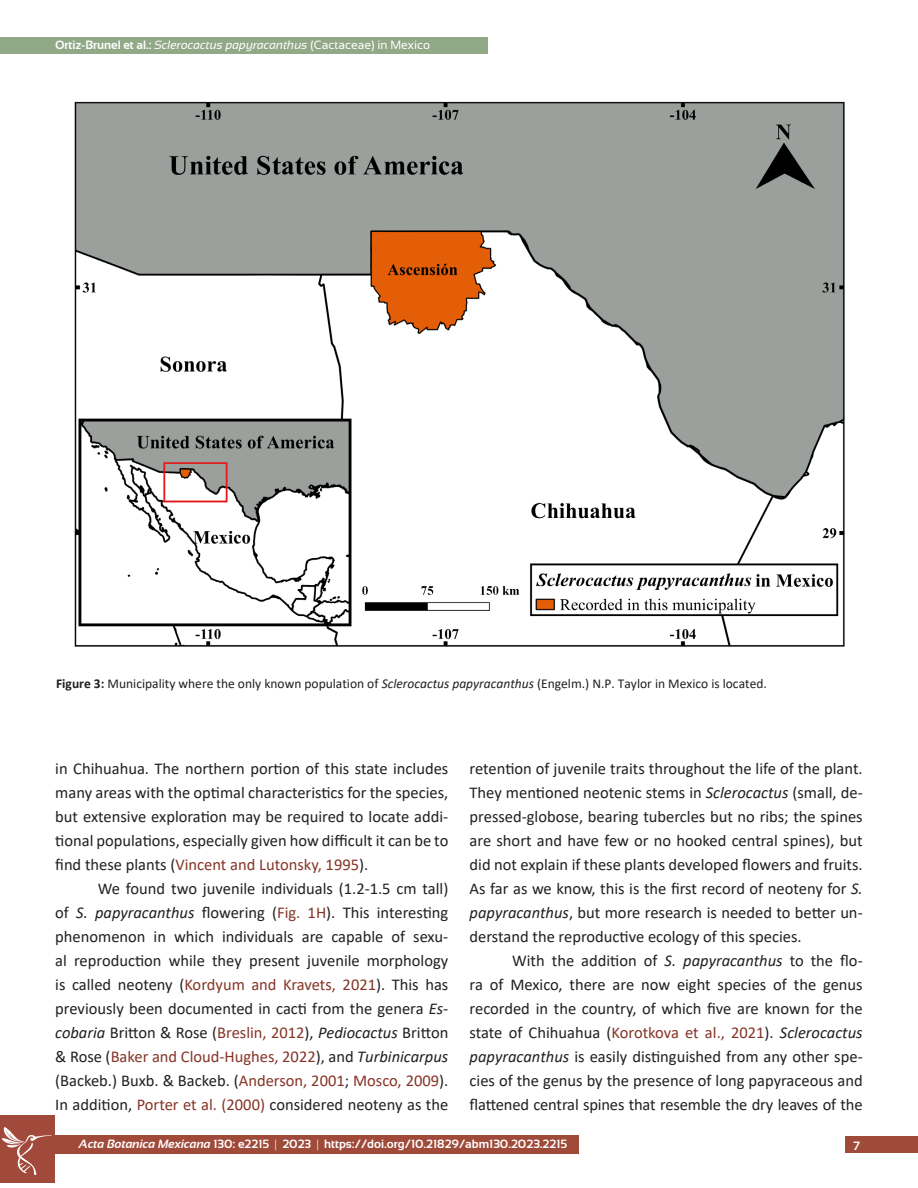
<style>
.page{position:relative;width:918px;height:1188px;background:#fff}
.page>*{position:absolute;margin:0;border:0;box-sizing:border-box;transform-origin:0 0}
.textobase{font:16.5px/24px "Calibri";color:#231f20;text-align:justify}
.sinsangria{font:16.5px/24px "Calibri";color:#231f20;text-align:justify}
.piefigura{font:13.5px "Calibri";color:#231f20}
.t1{font:700 12px "Sansation";color:#fff}
.t2{font:italic 12px "Sansation";color:#fff}
.t3{font:italic 700 12px "Sansation";color:#fff}
.s1{font-weight:700;font-style:normal}
.s2{font-style:normal}
.s3{font-weight:700}
.s4{font-style:italic}
.s5{color:#853427}
.s6{font-weight:300}
</style>
<div class="page">
<div style="left:846px;top:1136px;width:72px;height:17px;background:#a04a3a"></div>
<div style="left:0;top:37px;width:487px;height:17px;background:#91a987"></div>
<div style="left:0;top:1135px;width:578px;height:19px;background:#a04a3a"></div>
<div style="left:0;top:1115px;width:55px;height:67px;background:#a14a3b"></div>
<svg style="left:2px;top:1127px;width:50px;height:48px"></svg>
<img style="left:74px;top:101px;width:771px;height:546px">
<p class="t2" style="left:55px;top:38px;width:377px"><span class="s1">Ortiz-Brunel et al.:</span> Sclerocactus papyracanthus <span class="s2">(Cactaceae) in Mexico</span></p>
<p class="piefigura" style="left:56px;top:674px;width:712px"><span class="s3">Figure 3:</span> Municipality where the only known population of <span class="s4">Sclerocactus papyracanthus</span> (Engelm.) N.P. Taylor in Mexico is located.</p>
<p class="sinsangria" style="left:55px;top:756px;width:395px">in Chihuahua. The northern portion of this state includes many areas with the optimal characteristics for the species, but extensive exploration may be required to locate addi&shy;tional populations, especially given how difficult it can be to find these plants (<span class="s5">Vincent and Lutonsky, 1995</span>).</p>
<p class="textobase" style="left:55px;top:876px;width:395px;text-indent:43px">We found two juvenile individuals (1.2-1.5 cm tall) of <span class="s4">S. papyracanthus</span> flowering (<span class="s5">Fig. 1H</span>). This interesting phenomenon in which individuals are capable of sexu&shy;al reproduction while they present juvenile morphology is called neoteny (<span class="s5">Kordyum and Kravets, 2021</span>). This has previously been documented in cacti from the genera <span class="s4">Es&shy;cobaria</span> Britton &amp; Rose (<span class="s5">Breslin, 2012</span>), <span class="s4">Pediocactus</span> Britton &amp; Rose (<span class="s5">Baker and Cloud-Hughes, 2022</span>), and <span class="s4">Turbinicarpus </span>(Backeb.) Buxb. &amp; Backeb. (<span class="s5">Anderson, 2001</span>; <span class="s5">Mosco, 2009</span>).<br>In addition, <span class="s5">Porter et al. (2000)</span> considered neoteny as the</p>
<p class="textobase" style="left:470px;top:756px;width:395px">retention of juvenile traits throughout the life of the plant.<br>They mentioned neotenic stems in <span class="s4">Sclerocactus</span> (small, de&shy;pressed-globose, bearing tubercles but no ribs; the spines are short and have few or no hooked central spines), but did not explain if these plants developed flowers and fruits.<br>As far as we know, this is the first record of neoteny for <span class="s4">S. papyracanthus</span>, but more research is needed to better un&shy;derstand the reproductive ecology of this species.</p>
<p class="textobase" style="left:470px;top:948px;width:395px;text-indent:43px">With the addition of <span class="s4">S. papyracanthus</span> to the flo&shy;ra of Mexico, there are now eight species of the genus recorded in the country, of which five are known for the state of Chihuahua (<span class="s5">Korotkova et al., 2021</span>). <span class="s4">Sclerocactus papyracanthus</span> is easily distinguished from any other spe&shy;cies of the genus by the presence of long papyraceous and flattened central spines that resemble the dry leaves of the</p>
<p class="t1" style="left:193px;top:1134px;width:351px">128: e1924 <span class="s6">|</span> 2021 <span class="s6">|</span> https://doi.org/10.21829/abm128.2021.1924</p>
<p class="t1" style="left:58px;top:1138px;width:484px"><sup>Acta</sup> <sup>Botanica</sup> <sup>Mexicana</sup> 128: e1829 <span class="s6">|</span> 2021 <span class="s6">|</span> https://doi.org/10.21829/abm128.2021.1829</p>
<p class="t1" style="left:79px;top:1137px;width:490px"><span class="s4">Acta Botanica Mexicana</span> 130: e2215 <span class="s6">|</span> 2023 <span class="s6">|</span> https://doi.org/10.21829/abm130.2023.2215</p>
<p class="t3" style="left:56px;top:1138px;width:134px">Acta Botanica Mexicana</p>
<p class="t1" style="left:853px;top:1139px;width:8px">7</p>
</div>
